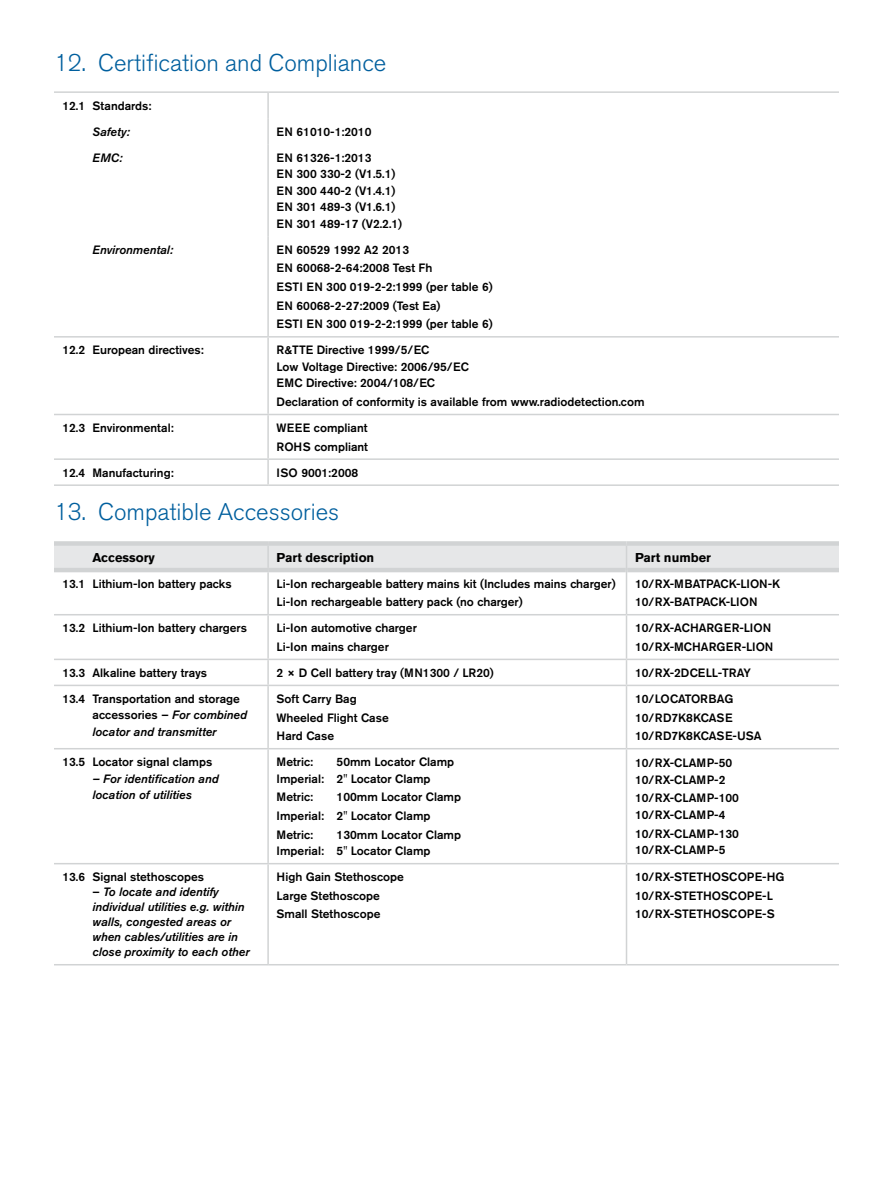
<style>
.page{position:relative;width:893px;height:1187px;background:#fff}
.page>*{position:absolute;margin:0;border:0;box-sizing:border-box;transform-origin:0 0}
.t1{font:300 24px "Akzidenz Grotesk BE";color:#005f9e}
.t2{font:700 12.75px "Akzidenz Grotesk BE";color:#000}
.t3{font:500 12px/18.6px "Akzidenz Grotesk BE";color:#000}
.t4{font:italic 500 12px/15px "Akzidenz Grotesk BE";color:#000}
.s1{font-style:italic}
.s2{font-style:normal}
</style>
<div class="page">
<hr style="left:54px;top:91px;width:214px;height:2px;background:#d1d3d4">
<hr style="left:268px;top:91px;width:571px;height:2px;background:#d1d3d4">
<hr style="left:54px;top:336px;width:214px;height:1px;background:#d1d3d4">
<hr style="left:268px;top:336px;width:571px;height:1px;background:#d1d3d4">
<hr style="left:54px;top:414px;width:214px;height:1px;background:#d1d3d4">
<hr style="left:268px;top:414px;width:571px;height:1px;background:#d1d3d4">
<hr style="left:54px;top:458px;width:214px;height:2px;background:#d1d3d4">
<hr style="left:268px;top:458px;width:571px;height:2px;background:#d1d3d4">
<hr style="left:54px;top:484px;width:214px;height:2px;background:#d1d3d4">
<hr style="left:268px;top:484px;width:571px;height:2px;background:#d1d3d4">
<hr style="left:267px;top:93px;width:2px;height:25px;background:#d1d3d4">
<hr style="left:267px;top:118px;width:2px;height:26px;background:#d1d3d4">
<hr style="left:267px;top:144px;width:2px;height:92px;background:#d1d3d4">
<hr style="left:267px;top:236px;width:2px;height:100px;background:#d1d3d4">
<hr style="left:267px;top:337px;width:2px;height:77px;background:#d1d3d4">
<hr style="left:267px;top:415px;width:2px;height:43px;background:#d1d3d4">
<hr style="left:267px;top:460px;width:2px;height:24px;background:#d1d3d4">
<hr style="left:54px;top:614px;width:214px;height:1px;background:#d1d3d4">
<hr style="left:268px;top:614px;width:358px;height:1px;background:#d1d3d4">
<hr style="left:626px;top:614px;width:213px;height:1px;background:#d1d3d4">
<hr style="left:54px;top:658px;width:214px;height:2px;background:#d1d3d4">
<hr style="left:268px;top:658px;width:358px;height:2px;background:#d1d3d4">
<hr style="left:626px;top:658px;width:213px;height:2px;background:#d1d3d4">
<hr style="left:54px;top:684px;width:214px;height:2px;background:#d1d3d4">
<hr style="left:268px;top:684px;width:358px;height:2px;background:#d1d3d4">
<hr style="left:626px;top:684px;width:213px;height:2px;background:#d1d3d4">
<hr style="left:54px;top:748px;width:214px;height:1px;background:#d1d3d4">
<hr style="left:268px;top:748px;width:358px;height:1px;background:#d1d3d4">
<hr style="left:626px;top:748px;width:213px;height:1px;background:#d1d3d4">
<hr style="left:54px;top:862px;width:214px;height:2px;background:#d1d3d4">
<hr style="left:268px;top:862px;width:358px;height:2px;background:#d1d3d4">
<hr style="left:626px;top:862px;width:213px;height:2px;background:#d1d3d4">
<hr style="left:54px;top:963px;width:214px;height:2px;background:#d1d3d4">
<hr style="left:268px;top:963px;width:358px;height:2px;background:#d1d3d4">
<hr style="left:626px;top:963px;width:213px;height:2px;background:#d1d3d4">
<hr style="left:267px;top:572px;width:2px;height:42px;background:#d1d3d4">
<hr style="left:267px;top:615px;width:2px;height:43px;background:#d1d3d4">
<hr style="left:267px;top:660px;width:2px;height:24px;background:#d1d3d4">
<hr style="left:267px;top:686px;width:2px;height:62px;background:#d1d3d4">
<hr style="left:267px;top:749px;width:2px;height:113px;background:#d1d3d4">
<hr style="left:267px;top:864px;width:2px;height:99px;background:#d1d3d4">
<hr style="left:54px;top:541px;width:214px;height:4px;background:#d1d3d4">
<hr style="left:268px;top:541px;width:358px;height:4px;background:#d1d3d4">
<hr style="left:626px;top:541px;width:213px;height:4px;background:#d1d3d4">
<div style="left:54px;top:567px;width:214px;height:5px;background:#d1d3d4"></div>
<div style="left:268px;top:567px;width:358px;height:5px;background:#d1d3d4"></div>
<div style="left:627px;top:567px;width:212px;height:5px;background:#d1d3d4"></div>
<svg style="left:54px;top:545px;width:785px;height:25px;background:#e3e4e5"></svg>
<hr style="left:626px;top:570px;width:1px;height:44px;background:#d1d3d4">
<hr style="left:626px;top:615px;width:1px;height:43px;background:#d1d3d4">
<svg style="left:626px;top:660px;width:1px;height:24px"></svg>
<hr style="left:626px;top:686px;width:1px;height:62px;background:#d1d3d4">
<hr style="left:626px;top:749px;width:1px;height:113px;background:#d1d3d4">
<hr style="left:626px;top:864px;width:1px;height:99px;background:#d1d3d4">
<h1 class="t1" style="left:54px;top:49px;width:334px">12. Certification and Compliance</h1>
<p class="t3" style="left:63px;top:96px;width:91px">12.1 Standards:</p>
<p class="t4" style="left:93px;top:124px;width:39px">Safety:</p>
<p class="t3" style="left:277px;top:122px;width:96px">EN 61010-1:2010</p>
<p class="t4" style="left:93px;top:150px;width:32px">EMC:</p>
<p class="t3" style="left:277px;top:149px;width:127px;line-height:16.5px">EN 61326-1:2013<br>EN 300 330-2 (V1.5.1)<br>EN 300 440-2 (V1.4.1)<br>EN 301 489-3 (V1.6.1)<br>EN 301 489-17 (V2.2.1)</p>
<p class="t4" style="left:93px;top:242px;width:82px">Environmental:</p>
<p class="t3" style="left:277px;top:240px;width:218px">EN 60529 1992 A2 2013<br>EN 60068-2-64:2008 Test Fh<br>ESTI EN 300 019-2-2:1999 (per table 6)<br>EN 60068-2-27:2009 (Test Ea)<br>ESTI EN 300 019-2-2:1999 (per table 6)</p>
<p class="t3" style="left:63px;top:340px;width:143px">12.2 European directives:</p>
<p class="t3" style="left:277px;top:341px;width:194px;line-height:16.5px">R&amp;TTE Directive 1999/5/EC<br>Low Voltage Directive: 2006/95/EC<br>EMC Directive: 2004/108/EC</p>
<p class="t3" style="left:277px;top:392px;width:370px">Declaration of conformity is available from www.radiodetection.com</p>
<p class="t3" style="left:63px;top:418px;width:113px">12.3 Environmental:</p>
<p class="t3" style="left:277px;top:418px;width:93px">WEEE compliant<br>ROHS compliant</p>
<p class="t3" style="left:63px;top:463px;width:113px">12.4 Manufacturing:</p>
<p class="t3" style="left:277px;top:463px;width:83px">ISO 9001:2008</p>
<h1 class="t1" style="left:54px;top:498px;width:287px">13. Compatible Accessories</h1>
<p class="t2" style="left:93px;top:549px;width:64px">Accessory</p>
<p class="t2" style="left:277px;top:549px;width:99px">Part description</p>
<p class="t2" style="left:635px;top:549px;width:77px">Part number</p>
<p class="t3" style="left:63px;top:573px;width:171px">13.1 Lithium-Ion battery packs</p>
<p class="t3" style="left:277px;top:573px;width:341px">Li-Ion rechargeable battery mains kit (Includes mains charger)<br>Li-Ion rechargeable battery pack (no charger)</p>
<p class="t3" style="left:635px;top:573px;width:147px">10/RX-MBATPACK-LION-K<br>10/RX-BATPACK-LION</p>
<p class="t3" style="left:63px;top:618px;width:186px">13.2 Lithium-Ion battery chargers</p>
<p class="t3" style="left:277px;top:618px;width:142px">Li-Ion automotive charger<br>Li-Ion mains charger</p>
<p class="t3" style="left:635px;top:618px;width:140px">10/RX-ACHARGER-LION<br>10/RX-MCHARGER-LION</p>
<p class="t3" style="left:63px;top:663px;width:146px">13.3 Alkaline battery trays</p>
<p class="t3" style="left:277px;top:663px;width:219px">2 × D Cell battery tray (MN1300 / LR20)</p>
<p class="t3" style="left:635px;top:663px;width:117px">10/RX-2DCELL-TRAY</p>
<p class="t3" style="left:93px;top:690px;width:156px;line-height:16.5px;text-indent:-30px">13.4 Transportation and storage accessories – <span class="s1">For combined locator and transmitter</span></p>
<p class="t3" style="left:277px;top:689px;width:114px">Soft Carry Bag<br>Wheeled Flight Case<br>Hard Case</p>
<p class="t3" style="left:635px;top:689px;width:128px">10/LOCATORBAG<br>10/RD7K8KCASE<br>10/RD7K8KCASE-USA</p>
<p class="t3" style="left:63px;top:752px;width:151px">13.5 Locator signal clamps</p>
<p class="t4" style="left:93px;top:770px;width:128px;line-height:16.5px">– For identification and location of utilities</p>
<p class="t3" style="left:277px;top:753px;width:179px;line-height:16.5px;text-indent:60px">50mm Locator Clamp<br>Imperial: 2" Locator Clamp</p>
<p class="t3" style="left:277px;top:787px;width:38px">Metric:</p>
<p class="t3" style="left:277px;top:752px;width:38px">Metric:</p>
<p class="t3" style="left:635px;top:754px;width:99px;line-height:16.5px">10/RX-CLAMP-50<br>10/RX-CLAMP-2</p>
<p class="t3" style="left:635px;top:789px;width:105px;line-height:16.5px">10/RX-CLAMP-100<br>10/RX-CLAMP-4</p>
<p class="t3" style="left:635px;top:824px;width:105px;line-height:16.5px">10/RX-CLAMP-130<br>10/RX-CLAMP-5</p>
<p class="t3" style="left:277px;top:787px;width:186px;text-indent:60px">100mm Locator Clamp<br>Imperial: 2" Locator Clamp<br>Metric:</p>
<p class="t3" style="left:277px;top:825px;width:186px;line-height:16.5px;text-indent:60px">130mm Locator Clamp<br>Imperial: 5" Locator Clamp</p>
<p class="t3" style="left:63px;top:867px;width:143px">13.6 Signal stethoscopes</p>
<p class="t4" style="left:93px;top:884px;width:159px"><span class="s2">–</span> To locate and identify individual utilities e.g. within walls, congested areas or when cables/utilities are in close proximity to each other</p>
<p class="t3" style="left:277px;top:867px;width:129px">High Gain Stethoscope<br>Large Stethoscope<br>Small Stethoscope</p>
<p class="t3" style="left:635px;top:867px;width:151px">10/RX-STETHOSCOPE-HG<br>10/RX-STETHOSCOPE-L<br>10/RX-STETHOSCOPE-S</p>
</div>
